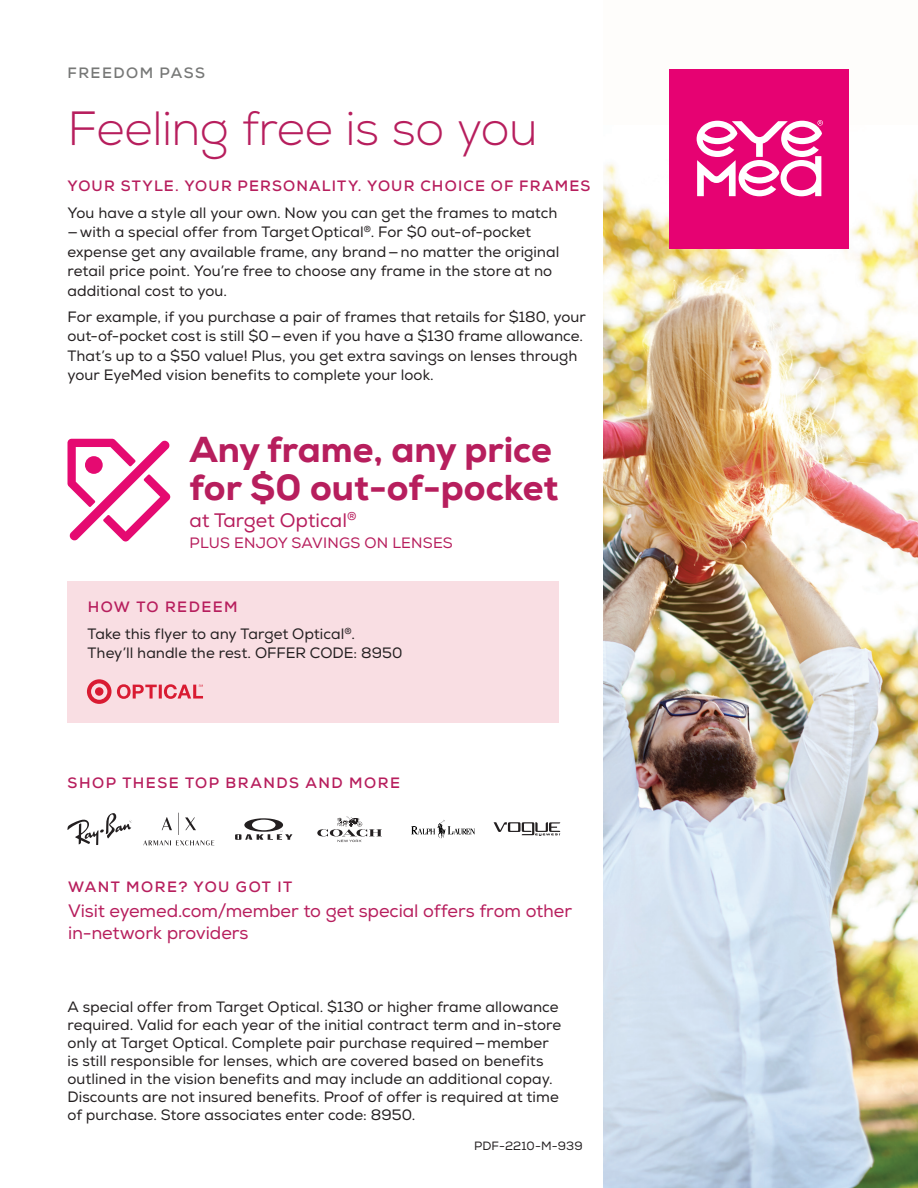
<style>
.page{position:relative;width:918px;height:1188px;background:#fff}
.page>*{position:absolute;margin:0;border:0;box-sizing:border-box;transform-origin:0 0}
.H2__Page_Header{font:300 48px "Nexa";letter-spacing:-.015em;color:#b71e5d}
.H3__Callout_Bold{font:800 36px/37.5px "Nexa";color:#b71e5d}
.H3__Callout{font:19.5px "Nexa";color:#b71e5d}
.H4__CTA{font:18px/22.5px "Nexa";letter-spacing:-.005em;color:#b71e5d}
.P__Body{font:15px/19.5px "Nexa";color:#231f20}
.P__Footnotes{font:15px/18px "Nexa";color:#231f20}
.H3__Subhead{font:700 15px "Nexa";letter-spacing:.085em;color:#b71e5d}
.H4__Callout_Support{font:15px "Nexa";letter-spacing:.015em;color:#b71e5d}
.H1__Page_Title{font:700 15px "Nexa";letter-spacing:.1em;color:#777877}
.t1{font:12px "Nexa";letter-spacing:.01em;color:#231f20}
</style>
<div class="page">
<div style="left:68px;top:582px;width:491px;height:141px;background:#f9dee3"></div>
<div style="left:603px;top:0;width:315px;height:1188px;background:#fefdfb"></div>
<img style="left:603px;top:125px;width:315px;height:1063px">
<div style="left:670px;top:69px;width:179px;height:179px;background:#e60272"></div>
<svg style="left:697px;top:120px;width:126px;height:76px"></svg>
<svg style="left:87px;top:679px;width:116px;height:25px"></svg>
<svg style="left:68px;top:439px;width:102px;height:103px"></svg>
<svg style="left:67px;top:813px;width:65px;height:32px"></svg>
<svg style="left:143px;top:813px;width:71px;height:32px"></svg>
<svg style="left:235px;top:818px;width:57px;height:22px"></svg>
<svg style="left:317px;top:816px;width:65px;height:26px"></svg>
<svg style="left:411px;top:820px;width:64px;height:18px"></svg>
<svg style="left:494px;top:822px;width:66px;height:14px"></svg>
<h1 class="H1__Page_Title" style="left:68px;top:63px;width:139px">FREEDOM PASS</h1>
<h2 class="H2__Page_Header" style="left:68px;top:100px;width:472px">Feeling free is so you</h2>
<h3 class="H3__Subhead" style="left:68px;top:176px;width:524px">YOUR STYLE. YOUR PERSONALITY. YOUR CHOICE OF FRAMES</h3>
<p class="P__Body" style="left:67px;top:203px;width:493px">You have a style all your own. Now you can get the frames to match —with a special offer from Target Optical<sup>®</sup>. For $0 out-of-pocket expense get any available frame, any brand—no matter the original retail price point. You’re free to choose any frame in the store at no additional cost to you.</p>
<p class="P__Body" style="left:68px;top:307px;width:520px">For example, if you purchase a pair of frames that retails for $180, your out-of-pocket cost is still $0—even if you have a $130 frame allowance.<br>That’s up to a $50 value! Plus, you get extra savings on lenses through your EyeMed vision benefits to complete your look.</p>
<h3 class="H3__Callout_Bold" style="left:190px;top:431px;width:371px">Any frame, any price for $0 out-of-pocket</h3>
<h3 class="H3__Callout" style="left:190px;top:508px;width:169px">at Target Optical<sup>®</sup></h3>
<h4 class="H4__Callout_Support" style="left:190px;top:533px;width:265px">PLUS ENJOY SAVINGS ON LENSES</h4>
<h3 class="H3__Subhead" style="left:88px;top:598px;width:152px">HOW TO REDEEM</h3>
<p class="P__Body" style="left:88px;top:624px;width:316px">Take this flyer to any Target Optical<sup>®</sup>.<br>They’ll handle the rest. OFFER CODE: 8950</p>
<h3 class="H3__Subhead" style="left:68px;top:774px;width:334px">SHOP THESE TOP BRANDS AND MORE</h3>
<h3 class="H3__Subhead" style="left:68px;top:878px;width:226px">WANT MORE? YOU GOT IT</h3>
<h4 class="H4__CTA" style="left:68px;top:900px;width:506px">Visit eyemed.com/member to get special offers from other in-network providers</h4>
<p class="P__Footnotes" style="left:68px;top:998px;width:495px">A special offer from Target Optical. $130 or higher frame allowance required. Valid for each year of the initial contract term and in-store only at Target Optical. Complete pair purchase required—member is still responsible for lenses, which are covered based on benefits outlined in the vision benefits and may include an additional copay.<br>Discounts are not insured benefits. Proof of offer is required at time of purchase. Store associates enter code: 8950.</p>
<p class="t1" style="left:474px;top:1138px;width:110px">PDF-2210-M-939</p>
</div>
